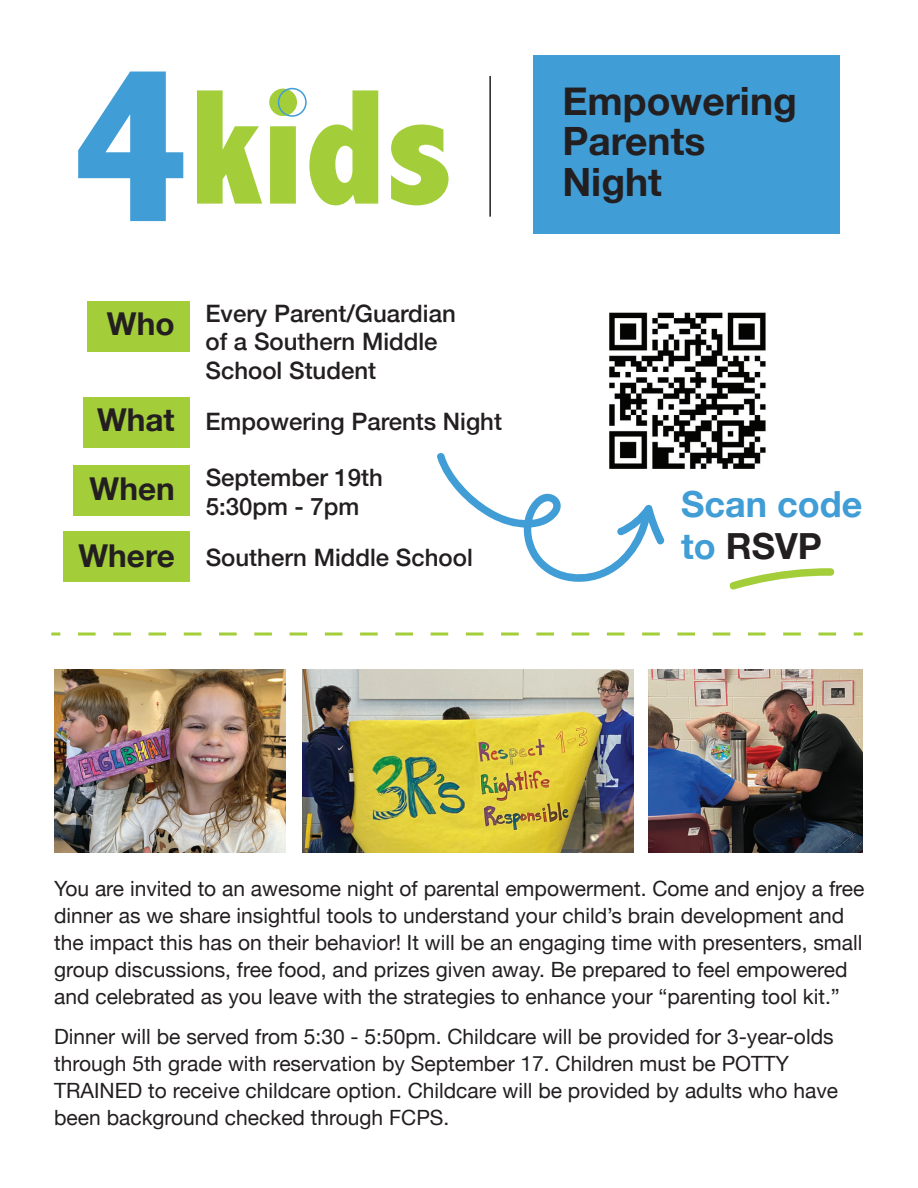
<style>
.page{position:relative;width:918px;height:1188px;background:#fff}
.page>*{position:absolute;margin:0;border:0;box-sizing:border-box;transform-origin:0 0}
.t1{font:700 39px/40.5px "Helvetica Neue";color:#231f20}
.t2{font:700 36px/42px "Helvetica Neue";color:#409dd6}
.t3{font:700 31.5px/67.5px "Helvetica Neue";color:#231f20;text-align:center}
.t4{font:500 24px/28.8px "Helvetica Neue";color:#231f20}
.t5{font:21px/27px "Helvetica Neue";color:#231f20}
.s1{color:#231f20}
</style>
<div class="page">
<img style="left:609px;top:312px;width:157px;height:157px">
<img style="left:302px;top:669px;width:332px;height:183px">
<div style="left:83px;top:397px;width:106px;height:51px;background:#a3cd39"></div>
<div style="left:87px;top:301px;width:102px;height:50px;background:#a3cd39"></div>
<div style="left:63px;top:531px;width:126px;height:51px;background:#a3cd39"></div>
<div style="left:73px;top:465px;width:116px;height:51px;background:#a3cd39"></div>
<svg style="left:78px;top:72px;width:105px;height:149px"></svg>
<svg style="left:197px;top:90px;width:65px;height:114px"></svg>
<svg style="left:391px;top:125px;width:58px;height:80px"></svg>
<svg style="left:269px;top:88px;width:109px;height:117px"></svg>
<div style="left:533px;top:56px;width:307px;height:178px;background:#409dd6"></div>
<hr style="left:489px;top:76px;width:2px;height:141px;background:#231f20">
<svg style="left:437px;top:451px;width:229px;height:131px"></svg>
<img style="left:54px;top:669px;width:232px;height:183px">
<img style="left:649px;top:669px;width:214px;height:183px">
<svg style="left:51px;top:633px;width:9px;height:3px"></svg>
<svg style="left:78px;top:633px;width:759px;height:3px"></svg>
<svg style="left:854px;top:633px;width:9px;height:3px"></svg>
<svg style="left:729px;top:568px;width:106px;height:22px"></svg>
<h3 class="t3" style="left:107px;top:291px;width:69px">Who</h3>
<h3 class="t3" style="left:97px;top:387px;width:79px">What</h3>
<p class="t4" style="left:206px;top:297px;width:252px">Every Parent/Guardian of a Southern Middle<br>School Student</p>
<p class="t4" style="left:206px;top:405px;width:298px">Empowering Parents Night</p>
<h3 class="t3" style="left:79px;top:456px;width:98px">When<br>Where</h3>
<p class="t4" style="left:206px;top:461px;width:179px">September 19th<br>5:30pm - 7pm</p>
<p class="t4" style="left:206px;top:541px;width:269px">Southern Middle School</p>
<h1 class="t1" style="left:562px;top:82px;width:236px">Empowering<br>Parents<br>Night</h1>
<h2 class="t2" style="left:681px;top:484px;width:183px">Scan code to <span class="s1">RSVP</span></h2>
<p class="t5" style="left:54px;top:876px;width:812px">You are invited to an awesome night of parental empowerment. Come and enjoy a free dinner as we share insightful tools to understand your child’s brain development and the impact this has on their behavior! It will be an engaging time with presenters, small group discussions, free food, and prizes given away. Be prepared to feel empowered and celebrated as you leave with the strategies to enhance your “parenting tool kit.”</p>
<p class="t5" style="left:54px;top:1024px;width:786px">Dinner will be served from 5:30 - 5:50pm. Childcare will be provided for 3-year-olds through 5th grade with reservation by September 17. Children must be POTTY TRAINED to receive childcare option. Childcare will be provided by adults who have been background checked through FCPS.</p>
</div>
